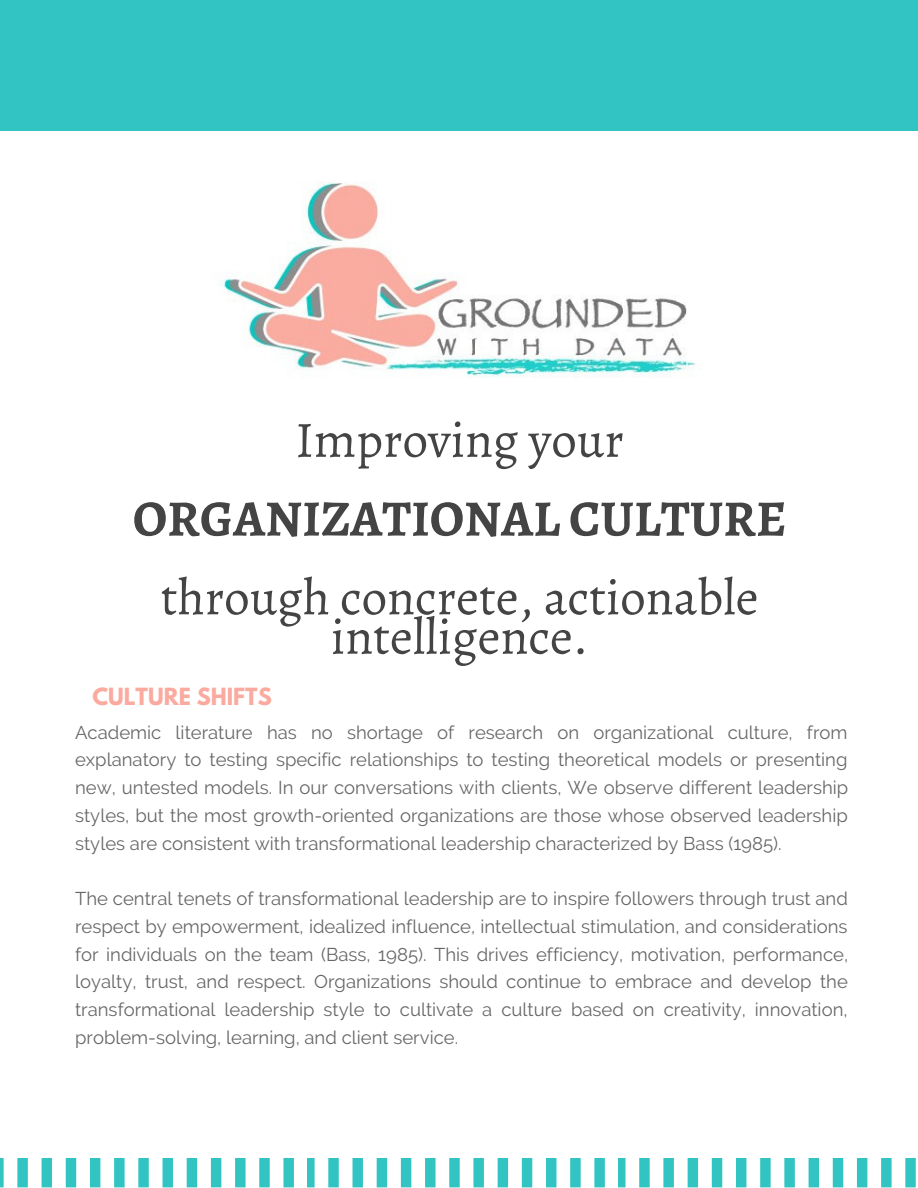
<style>
.page{position:relative;width:918px;height:1188px;background:#fff}
.page>*{position:absolute;margin:0;border:0;box-sizing:border-box;transform-origin:0 0}
.t1{font:51px/39.3px "Alegreya";color:#444;text-align:center}
.t2{font:700 51px "Alegreya";color:#444}
.t3{font:700 21px "League Spartan";color:#fbaa9f}
.t4{font:18.45px/27.8px "Raleway";color:#000;text-align:justify}
</style>
<div class="page">
<div style="left:0;top:0;width:918px;height:131px;background:#32c4c3"></div>
<svg style="left:0;top:1158px;width:294px;height:29px"></svg>
<svg style="left:307px;top:1158px;width:298px;height:29px"></svg>
<svg style="left:618px;top:1158px;width:298px;height:29px"></svg>
<img style="left:219px;top:182px;width:477px;height:196px">
<h1 class="t1" style="left:295px;top:420px;width:330px">Improving your</h1>
<h1 class="t2" style="left:133px;top:484px;width:655px">ORGANIZATIONAL CULTURE</h1>
<h1 class="t1" style="left:161px;top:578px;width:599px">through concrete, actionable intelligence.</h1>
<p class="t3" style="left:92px;top:686px;width:181px">CULTURE SHIFTS</p>
<p class="t4" style="left:75px;top:718px;width:775px">Academic literature has no shortage of research on organizational culture, from explanatory to testing specific relationships to testing theoretical models or presenting new, untested models. In our conversations with clients, We observe different leadership styles, but the most growth-oriented organizations are those whose observed leadership styles are consistent with transformational leadership characterized by Bass (1985).</p>
<p class="t4" style="left:75px;top:885px;width:775px">The central tenets of transformational leadership are to inspire followers through trust and respect by empowerment, idealized influence, intellectual stimulation, and considerations for individuals on the team (Bass, 1985). This drives efficiency, motivation, performance, loyalty, trust, and respect. Organizations should continue to embrace and develop the transformational leadership style to cultivate a culture based on creativity, innovation, problem-solving, learning, and client service.</p>
</div>
